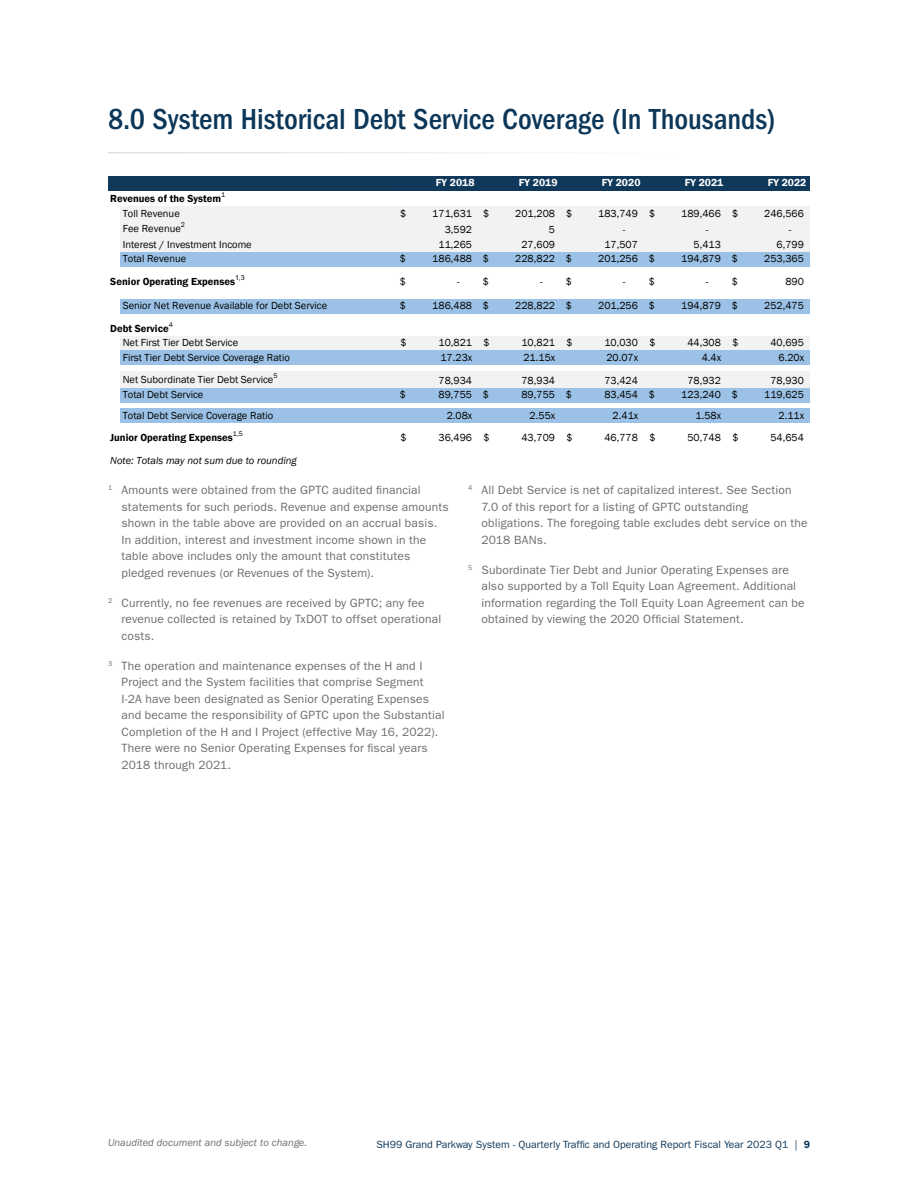
<style>
.page{position:relative;width:918px;height:1188px;background:#fff}
.page>*{position:absolute;margin:0;border:0;box-sizing:border-box;transform-origin:0 0}
.Titles_for_TOC{font:500 condensed 30px "ITC Franklin Gothic Std";color:#0c3759}
.t1{font:12px/16.5px "ITC Franklin Gothic Std";letter-spacing:.015em;color:#6c6d70}
.t2{font:10.5px "Franklin Gothic";color:#000}
.t3{font:600 10.5px "Franklin Gothic";letter-spacing:.005em;color:#000}
.t4{font:10.5px "ITC Franklin Gothic Std";color:#0c3759}
.t5{font:italic 10.5px "ITC Franklin Gothic Std";color:#6c6d70}
.t6{font:italic 10.5px "Franklin Gothic";color:#000}
.t7{font:600 10.5px "Franklin Gothic";color:#fff}
.t8{font:7.05px "Franklin Gothic";color:#000}
.t9{font:7.05px "Arial";color:#000}
.s1{font-weight:600}
</style>
<div class="page">
<hr style="left:108px;top:152px;width:810px;height:1px;background:#d1d2d4">
<div style="left:109px;top:176px;width:286px;height:14px;background:#0f3859"></div>
<div style="left:394px;top:176px;width:415px;height:14px;background:#0f385a"></div>
<div style="left:120px;top:207px;width:689px;height:14px;background:#f2f2f2"></div>
<div style="left:120px;top:221px;width:689px;height:17px;background:#f2f2f2"></div>
<div style="left:120px;top:238px;width:689px;height:14px;background:#f2f2f2"></div>
<div style="left:120px;top:252px;width:689px;height:15px;background:#9bc2e6"></div>
<div style="left:120px;top:299px;width:689px;height:15px;background:#9bc2e6"></div>
<div style="left:120px;top:336px;width:689px;height:15px;background:#f2f2f2"></div>
<div style="left:120px;top:351px;width:689px;height:14px;background:#9bc2e6"></div>
<div style="left:120px;top:371px;width:689px;height:17px;background:#f2f2f2"></div>
<div style="left:120px;top:388px;width:689px;height:15px;background:#9bc2e6"></div>
<div style="left:120px;top:409px;width:689px;height:14px;background:#9bc2e6"></div>
<p class="Titles_for_TOC" style="left:108px;top:102px;width:669px">8.0 System Historical Debt Service Coverage (In Thousands)</p>
<p class="t8" style="left:221px;top:190px;width:6px">1</p>
<p class="t3" style="left:110px;top:192px;width:113px">Revenues of the System</p>
<p class="t7" style="left:436px;top:176px;width:40px">FY 2018</p>
<p class="t7" style="left:519px;top:176px;width:40px">FY 2019</p>
<p class="t7" style="left:602px;top:176px;width:40px">FY 2020</p>
<p class="t7" style="left:685px;top:176px;width:40px">FY 2021</p>
<p class="t7" style="left:768px;top:176px;width:40px">FY 2022</p>
<p class="t2" style="left:123px;top:207px;width:59px">Toll Revenue</p>
<p class="t2" style="left:400px;top:207px;width:8px">$</p>
<p class="t2" style="left:432px;top:207px;width:59px">171,631 $</p>
<p class="t2" style="left:515px;top:207px;width:59px">201,208 $</p>
<p class="t2" style="left:598px;top:207px;width:59px">183,749 $</p>
<p class="t2" style="left:681px;top:207px;width:59px">189,466 $</p>
<p class="t2" style="left:764px;top:207px;width:41px">246,566</p>
<p class="t2" style="left:123px;top:222px;width:60px">Fee Revenue</p>
<p class="t8" style="left:181px;top:221px;width:6px">2</p>
<p class="t2" style="left:445px;top:223px;width:29px">3,592</p>
<p class="t2" style="left:549px;top:223px;width:8px">5</p>
<p class="t2" style="left:623px;top:223px;width:4px">-</p>
<p class="t2" style="left:706px;top:223px;width:4px">-</p>
<p class="t2" style="left:789px;top:223px;width:4px">-</p>
<p class="t2" style="left:123px;top:238px;width:131px">Interest / Investment Income</p>
<p class="t2" style="left:438px;top:238px;width:35px">11,265</p>
<p class="t2" style="left:521px;top:238px;width:35px">27,609</p>
<p class="t2" style="left:604px;top:238px;width:35px">17,507</p>
<p class="t2" style="left:694px;top:238px;width:29px">5,413</p>
<p class="t2" style="left:777px;top:238px;width:29px">6,799</p>
<p class="t2" style="left:123px;top:252px;width:65px">Total Revenue</p>
<p class="t2" style="left:400px;top:252px;width:8px">$</p>
<p class="t2" style="left:432px;top:252px;width:58px">186,488 $</p>
<p class="t2" style="left:515px;top:252px;width:58px">228,822 $</p>
<p class="t2" style="left:598px;top:252px;width:58px">201,256 $</p>
<p class="t2" style="left:681px;top:252px;width:58px">194,879 $</p>
<p class="t2" style="left:764px;top:252px;width:41px">253,365</p>
<p class="t2" style="left:400px;top:275px;width:8px">$</p>
<p class="t2" style="left:457px;top:275px;width:33px">- $</p>
<p class="t2" style="left:540px;top:275px;width:33px">- $</p>
<p class="t2" style="left:623px;top:275px;width:33px">- $</p>
<p class="t2" style="left:706px;top:275px;width:33px">- $</p>
<p class="t2" style="left:785px;top:275px;width:20px">890</p>
<p class="t2" style="left:123px;top:299px;width:206px">Senior Net Revenue Available for Debt Service</p>
<p class="t2" style="left:400px;top:299px;width:8px">$</p>
<p class="t2" style="left:432px;top:299px;width:58px">186,488 $</p>
<p class="t2" style="left:515px;top:299px;width:58px">228,822 $</p>
<p class="t2" style="left:598px;top:299px;width:58px">201,256 $</p>
<p class="t2" style="left:681px;top:299px;width:58px">194,879 $</p>
<p class="t2" style="left:764px;top:299px;width:41px">252,475</p>
<p class="t2" style="left:123px;top:336px;width:117px">Net First Tier Debt Service</p>
<p class="t2" style="left:401px;top:336px;width:8px">$</p>
<p class="t2" style="left:438px;top:336px;width:53px">10,821 $</p>
<p class="t2" style="left:521px;top:336px;width:53px">10,821 $</p>
<p class="t2" style="left:604px;top:336px;width:53px">10,030 $</p>
<p class="t2" style="left:687px;top:336px;width:53px">44,308 $</p>
<p class="t2" style="left:770px;top:336px;width:35px">40,695</p>
<p class="t2" style="left:123px;top:351px;width:169px">First Tier Debt Service Coverage Ratio</p>
<p class="t2" style="left:440px;top:351px;width:33px">17.23x</p>
<p class="t2" style="left:523px;top:351px;width:33px">21.15x</p>
<p class="t2" style="left:606px;top:351px;width:33px">20.07x</p>
<p class="t2" style="left:702px;top:351px;width:21px">4.4x</p>
<p class="t2" style="left:779px;top:351px;width:27px">6.20x</p>
<p class="t2" style="left:123px;top:373px;width:152px">Net Subordinate Tier Debt Service</p>
<p class="t9" style="left:235px;top:273px;width:11px">1,3</p>
<p class="t3" style="left:110px;top:275px;width:126px">Senior Operating Expenses</p>
<p class="t8" style="left:169px;top:320px;width:6px">4</p>
<p class="t3" style="left:110px;top:322px;width:60px">Debt Service</p>
<p class="t8" style="left:273px;top:371px;width:6px">5</p>
<p class="t2" style="left:438px;top:374px;width:35px">78,934</p>
<p class="t2" style="left:521px;top:374px;width:35px">78,934</p>
<p class="t2" style="left:604px;top:374px;width:35px">73,424</p>
<p class="t2" style="left:687px;top:374px;width:35px">78,932</p>
<p class="t2" style="left:770px;top:374px;width:35px">78,930</p>
<p class="t2" style="left:123px;top:388px;width:82px">Total Debt Service</p>
<p class="t2" style="left:400px;top:388px;width:8px">$</p>
<p class="t2" style="left:438px;top:388px;width:52px">89,755 $</p>
<p class="t2" style="left:521px;top:388px;width:52px">89,755 $</p>
<p class="t2" style="left:604px;top:388px;width:52px">83,454 $</p>
<p class="t2" style="left:681px;top:388px;width:58px">123,240 $</p>
<p class="t2" style="left:764px;top:388px;width:41px">119,625</p>
<p class="t2" style="left:123px;top:409px;width:152px">Total Debt Service Coverage Ratio</p>
<p class="t2" style="left:447px;top:409px;width:27px">2.08x</p>
<p class="t2" style="left:530px;top:409px;width:27px">2.55x</p>
<p class="t2" style="left:613px;top:409px;width:27px">2.41x</p>
<p class="t2" style="left:696px;top:409px;width:27px">1.58x</p>
<p class="t2" style="left:779px;top:409px;width:27px">2.11x</p>
<p class="t2" style="left:401px;top:431px;width:8px">$</p>
<p class="t2" style="left:438px;top:431px;width:53px">36,496 $</p>
<p class="t2" style="left:521px;top:431px;width:53px">43,709 $</p>
<p class="t2" style="left:604px;top:431px;width:53px">46,778 $</p>
<p class="t2" style="left:687px;top:431px;width:53px">50,748 $</p>
<p class="t2" style="left:770px;top:431px;width:35px">54,654</p>
<p class="t6" style="left:110px;top:454px;width:188px">Note: Totals may not sum due to rounding</p>
<p class="t3" style="left:110px;top:431px;width:124px">Junior Operating Expenses</p>
<p class="t8" style="left:233px;top:430px;width:12px">1,5</p>
<p class="t1" style="left:122px;top:482px;width:329px;text-indent:-14px"><sup>1</sup> Amounts were obtained from the GPTC audited financial statements for such periods. Revenue and expense amounts shown in the table above are provided on an accrual basis.<br>In addition, interest and investment income shown in the table above includes only the amount that constitutes pledged revenues (or Revenues of the System).</p>
<p class="t1" style="left:122px;top:595px;width:321px;text-indent:-14px"><sup>2</sup> Currently, no fee revenues are received by GPTC; any fee revenue collected is retained by TxDOT to offset operational costs.</p>
<p class="t1" style="left:122px;top:658px;width:325px;text-indent:-14px"><sup>3</sup> The operation and maintenance expenses of the H and I Project and the System facilities that comprise Segment I-2A have been designated as Senior Operating Expenses and became the responsibility of GPTC upon the Substantial Completion of the H and I Project (effective May 16, 2022).<br>There were no Senior Operating Expenses for fiscal years 2018 through 2021.</p>
<p class="t1" style="left:482px;top:482px;width:328px;text-indent:-14px"><sup>4</sup> All Debt Service is net of capitalized interest. See Section 7.0 of this report for a listing of GPTC outstanding obligations. The foregoing table excludes debt service on the 2018 BANs.</p>
<p class="t1" style="left:482px;top:562px;width:325px;text-indent:-14px"><sup>5</sup> Subordinate Tier Debt and Junior Operating Expenses are also supported by a Toll Equity Loan Agreement. Additional information regarding the Toll Equity Loan Agreement can be obtained by viewing the 2020 Official Statement.</p>
<p class="t5" style="left:108px;top:1136px;width:201px">Unaudited document and subject to change.</p>
<p class="t4" style="left:376px;top:1138px;width:435px">SH99 Grand Parkway System - Quarterly Traffic and Operating Report Fiscal Year 2023 Q1 | <span class="s1">9</span></p>
</div>
